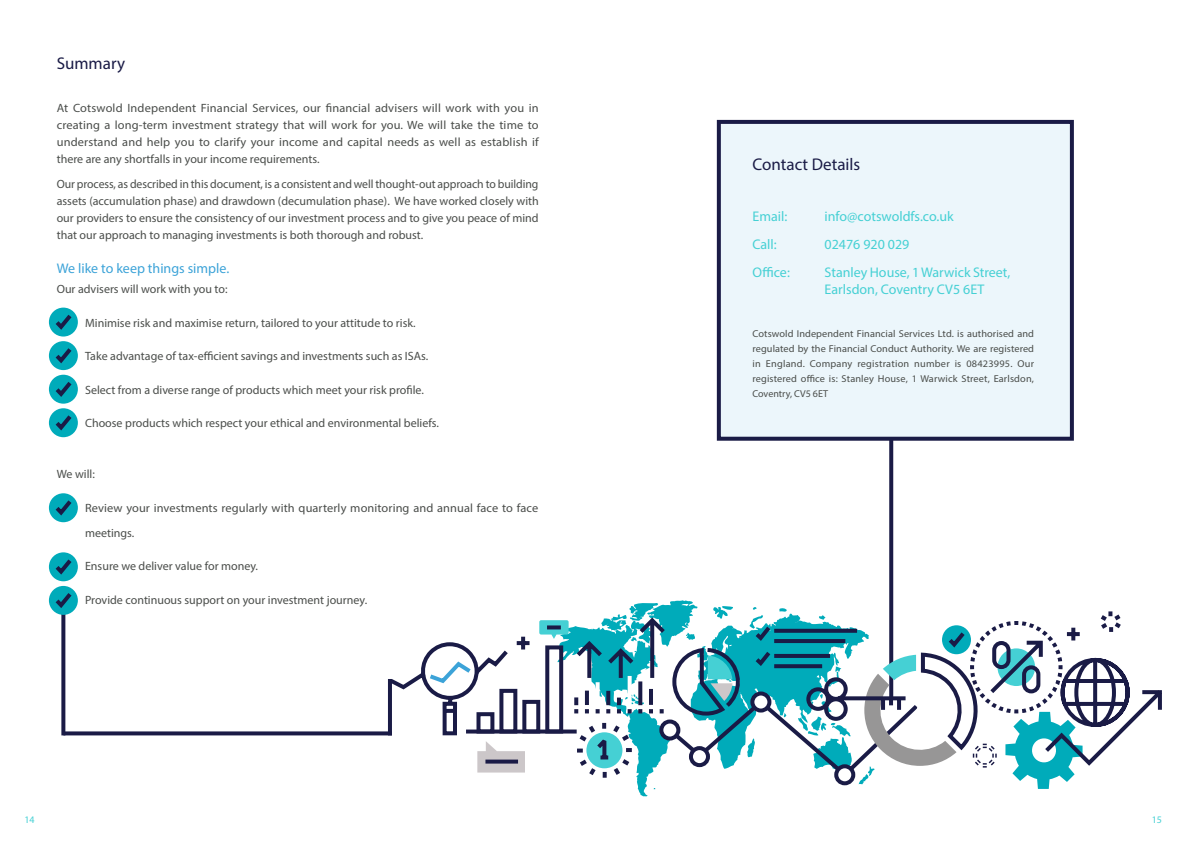
<style>
.page{position:relative;width:1191px;height:842px;background:#fff}
.page>*{position:absolute;margin:0;border:0;box-sizing:border-box;transform-origin:0 0}
.t1{font:17px "Myriad Pro";color:#1a1b46}
.t2{font:14px/16.8px "Myriad Pro";color:#45d0d4}
.t3{font:14px "Myriad Pro";color:#3ca3d8}
.t4{font:12px/17px "Myriad Pro";color:#4a4d4a;text-align:justify}
.t5{font:10px/15px "Myriad Pro";letter-spacing:.01em;color:#4a4d4a;text-align:justify}
.t6{font:10px "Myriad Pro";color:#45d0d4}
</style>
<div class="page">
<svg style="left:889px;top:441px;width:4px;height:159px"></svg>
<div style="left:717px;top:120px;width:356px;height:321px;background:#ecf6fb;border:4px solid #1a1b46"></div>
<svg style="left:61px;top:615px;width:4px;height:120px"></svg>
<svg style="left:1131px;top:690px;width:31px;height:34px"></svg>
<svg style="left:385px;top:600px;width:746px;height:197px"></svg>
<svg style="left:485px;top:759px;width:33px;height:4px"></svg>
<svg style="left:49px;top:308px;width:29px;height:29px"></svg>
<svg style="left:51px;top:310px;width:25px;height:23px"></svg>
<svg style="left:49px;top:341px;width:29px;height:29px"></svg>
<svg style="left:51px;top:344px;width:25px;height:22px"></svg>
<svg style="left:49px;top:375px;width:29px;height:29px"></svg>
<svg style="left:51px;top:377px;width:25px;height:23px"></svg>
<svg style="left:49px;top:408px;width:29px;height:29px"></svg>
<svg style="left:51px;top:411px;width:25px;height:22px"></svg>
<svg style="left:49px;top:493px;width:29px;height:29px"></svg>
<svg style="left:51px;top:496px;width:25px;height:22px"></svg>
<svg style="left:49px;top:552px;width:29px;height:29px"></svg>
<svg style="left:51px;top:555px;width:25px;height:23px"></svg>
<svg style="left:49px;top:586px;width:29px;height:29px"></svg>
<svg style="left:51px;top:589px;width:25px;height:22px"></svg>
<svg style="left:63px;top:731px;width:325px;height:4px"></svg>
<hr style="left:388px;top:679px;width:4px;height:56px;background:#1a1b46">
<h1 class="t1" style="left:57px;top:53px;width:70px">Summary</h1>
<p class="t4" style="left:57px;top:99px;width:483px">At Cotswold Independent Financial Services, our financial advisers will work with you in creating a long-term investment strategy that will work for you. We will take the time to understand and help you to clarify your income and capital needs as well as establish if there are any shortfalls in your income requirements.</p>
<p class="t4" style="left:57px;top:176px;width:483px">Our process, as described in this document, is a consistent and well thought-out approach to building assets (accumulation phase) and drawdown (decumulation phase). We have worked closely with our providers to ensure the consistency of our investment process and to give you peace of mind that our approach to managing investments is both thorough and robust.</p>
<p class="t3" style="left:57px;top:260px;width:174px">We like to keep things simple.</p>
<p class="t4" style="left:57px;top:280px;width:172px">Our advisers will work with you to:</p>
<p class="t4" style="left:71px;top:314px;width:346px">• Minimise risk and maximise return, tailored to your attitude to risk.</p>
<p class="t4" style="left:71px;top:347px;width:359px">• Take advantage of tax-efficient savings and investments such as ISAs.</p>
<p class="t4" style="left:71px;top:381px;width:354px">• Select from a diverse range of products which meet your risk profile.</p>
<p class="t4" style="left:71px;top:414px;width:369px">• Choose products which respect your ethical and environmental beliefs.</p>
<p class="t4" style="left:57px;top:465px;width:40px">We will:</p>
<p class="t4" style="left:85px;top:495px;width:455px;line-height:25px;text-indent:-14px">• Review your investments regularly with quarterly monitoring and annual face to face meetings.</p>
<p class="t4" style="left:71px;top:557px;width:189px">• Ensure we deliver value for money.</p>
<p class="t4" style="left:71px;top:591px;width:298px">• Provide continuous support on your investment journey.</p>
<h1 class="t1" style="left:752px;top:154px;width:109px">Contact Details</h1>
<p class="t2" style="left:752px;top:208px;width:36px">Email:</p>
<p class="t2" style="left:824px;top:208px;width:131px">info@cotswoldfs.co.uk</p>
<p class="t2" style="left:752px;top:236px;width:26px">Call:</p>
<p class="t2" style="left:824px;top:236px;width:86px">02476 920 029</p>
<p class="t2" style="left:752px;top:264px;width:39px">Office:</p>
<p class="t2" style="left:824px;top:264px;width:187px">Stanley House, 1 Warwick Street,<br>Earlsdon, Coventry CV5 6ET</p>
<p class="t5" style="left:752px;top:326px;width:283px">Cotswold Independent Financial Services Ltd. is authorised and regulated by the Financial Conduct Authority. We are registered in England. Company registration number is 08423995. Our registered office is: Stanley House, 1 Warwick Street, Earlsdon, Coventry, CV5 6ET</p>
<p class="t6" style="left:24px;top:813px;width:12px">14</p>
<p class="t6" style="left:1151px;top:813px;width:12px">15</p>
</div>
